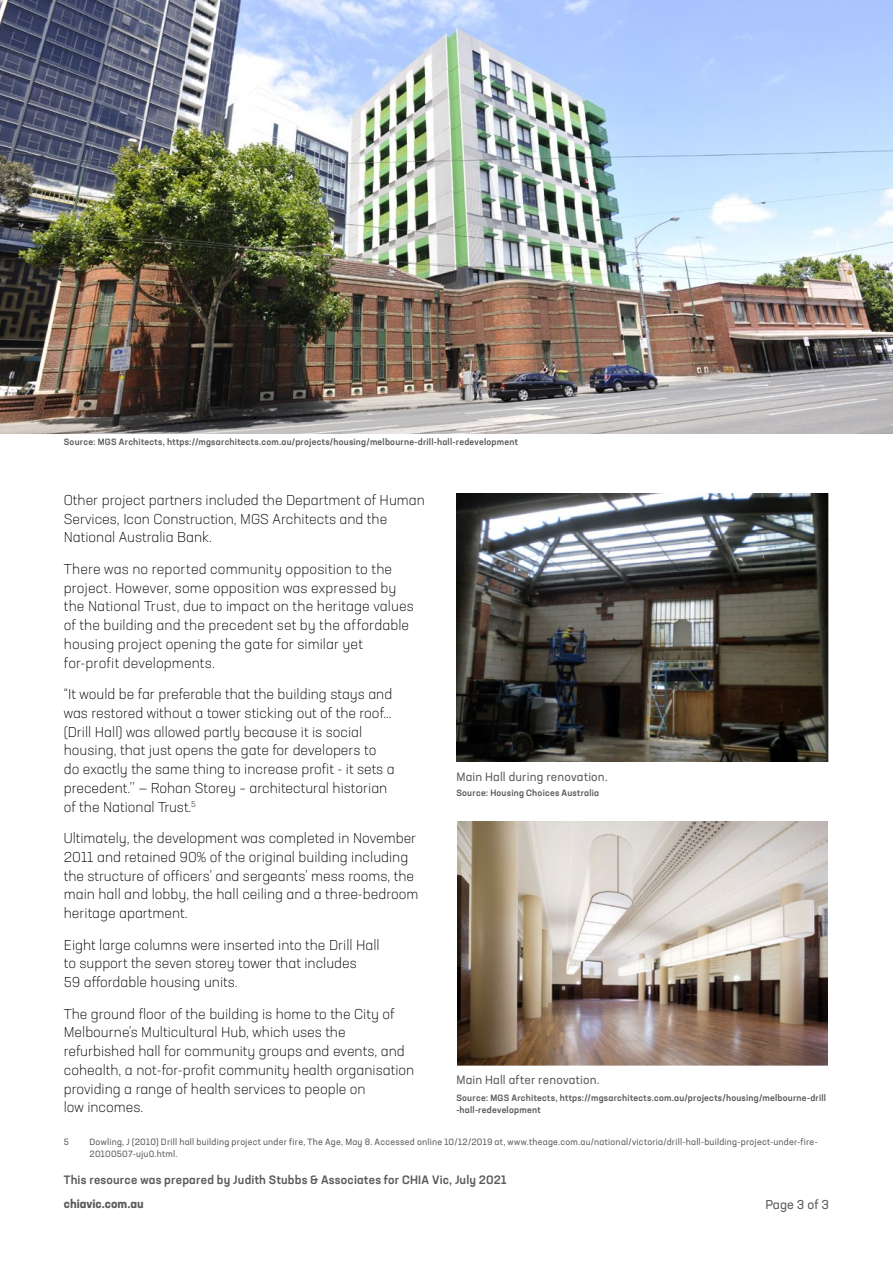
<style>
.page{position:relative;width:893px;height:1263px;background:#fff}
.page>*{position:absolute;margin:0;border:0;box-sizing:border-box;transform-origin:0 0}
.Body{font:300 14.25px/18.8px "Neusa Next Std";color:#000}
.Body_Large{font:12.75px "Neusa Next Std";color:#585b5a}
.t1{font:500 12px "Neusa Next Std";letter-spacing:.02em;color:#585b5a}
.t2{font:12px "Neusa Next Std";letter-spacing:.015em;color:#585b5a}
.Body_Large-2{font:700 12px "Neusa Next Std";color:#585b5a}
.t3{font:500 9px/12px "Neusa Next Std";letter-spacing:.025em;color:#585b5a}
.t4{font:9px/12px "Neusa Next Std";letter-spacing:.025em;color:#585b5a}
</style>
<div class="page">
<img style="left:0;top:0;width:893px;height:433px">
<img style="left:456px;top:494px;width:372px;height:268px">
<img style="left:458px;top:822px;width:370px;height:243px">
<p class="t3" style="left:64px;top:435px;width:456px">Source: MGS Architects, https://mgsarchitects.com.au/projects/housing/melbourne-drill-hall-redevelopment</p>
<p class="Body" style="left:64px;top:490px;width:363px">Other project partners included the Department of Human<br>Services, Icon Construction, MGS Architects and the<br>National Australia Bank.</p>
<p class="Body" style="left:64px;top:559px;width:352px">There was no reported community opposition to the project. However, some opposition was expressed by the National Trust, due to impact on the heritage values of the building and the precedent set by the affordable housing project opening the gate for similar yet for-profit developments.</p>
<p class="Body" style="left:64px;top:684px;width:332px">“It would be far preferable that the building stays and was restored without a tower sticking out of the roof… (Drill Hall) was allowed partly because it is social housing, that just opens the gate for developers to do exactly the same thing to increase profit - it sets a precedent.’’ — Rohan Storey – architectural historian of the National Trust.<sup>5</sup></p>
<p class="Body" style="left:64px;top:828px;width:356px">Ultimately, the development was completed in November 2011 and retained 90% of the original building including the structure of officers’ and sergeants’ mess rooms, the main hall and lobby, the hall ceiling and a three-bedroom heritage apartment.</p>
<p class="Body" style="left:64px;top:935px;width:317px">Eight large columns were inserted into the Drill Hall to support the seven storey tower that includes<br>59 affordable housing units.</p>
<p class="Body" style="left:64px;top:1004px;width:352px">The ground floor of the building is home to the City of Melbourne’s Multicultural Hub, which uses the refurbished hall for community groups and events, and cohealth, a not-for-profit community health organisation providing a range of health services to people on<br>low incomes.</p>
<p class="t4" style="left:64px;top:1135px;width:7px">5</p>
<p class="t4" style="left:90px;top:1135px;width:730px">Dowling, J (2010) Drill hall building project under fire, The Age, May 8. Accessed online 10/12/2019 at, www.theage.com.au/national/victoria/drill-hall-building-project-under-fire-<br>20100507-uju0.html.</p>
<p class="t2" style="left:456px;top:769px;width:153px">Main Hall during renovation.</p>
<p class="t3" style="left:456px;top:786px;width:144px">Source: Housing Choices Australia</p>
<p class="t2" style="left:456px;top:1072px;width:145px">Main Hall after renovation.</p>
<p class="t3" style="left:456px;top:1091px;width:371px">Source: MGS Architects, https://mgsarchitects.com.au/projects/housing/melbourne-drill -hall-redevelopment</p>
<p class="t1" style="left:64px;top:1172px;width:444px">This resource was prepared by Judith Stubbs &amp; Associates for CHIA Vic, July 2021</p>
<p class="Body_Large-2" style="left:64px;top:1196px;width:81px">chiavic.com.au</p>
<p class="Body_Large" style="left:765px;top:1196px;width:65px">Page 3 of 3</p>
</div>
